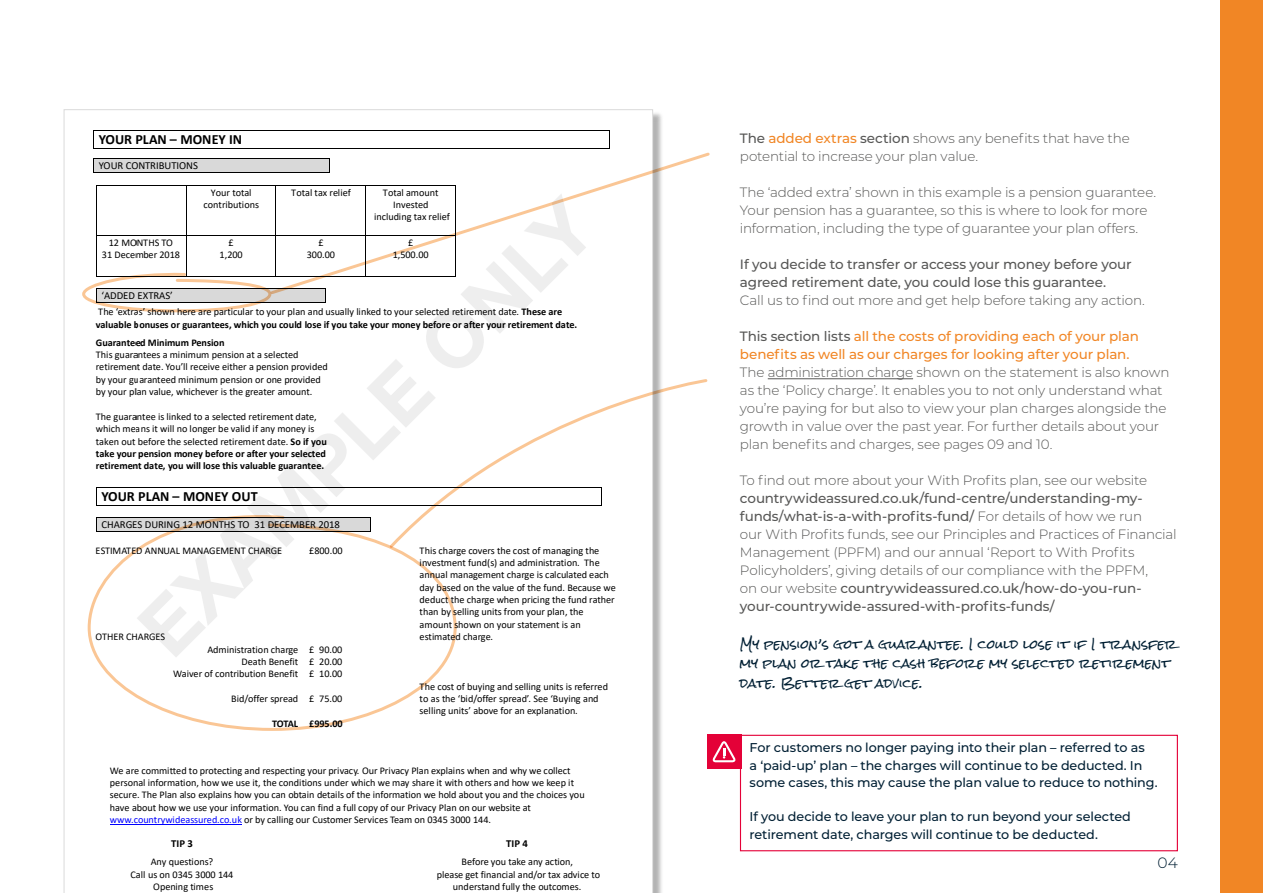
<style>
.page{position:relative;width:1263px;height:893px;background:#fff}
.page>*{position:absolute;margin:0;border:0;box-sizing:border-box;transform-origin:0 0}
.t1{font:300 15px "Montserrat";color:#001f33}
.t2{font:700 14.1px "Calibri";color:#000}
.t3{font:300 13.5px/18px "Montserrat";letter-spacing:-.01em;color:#575756}
.t4{font:500 13.5px/18px "Montserrat";letter-spacing:-.01em;color:#f18625}
.t5{font:500 13.5px/18px "Montserrat";letter-spacing:-.01em;color:#575756}
.t6{font:500 12.75px/17.2px "Montserrat";letter-spacing:-.01em;color:#001f33}
.t7{font:12px/19.5px "Rock Salt";letter-spacing:.02em;color:#001f33}
.t8{font:10.65px "Calibri";letter-spacing:-.005em;color:#000}
.t9{font:700 10.65px "Calibri";letter-spacing:.005em;color:#000}
.t10{font:10.2px/12.3px "Calibri";color:#000;text-align:center}
.t11{font:700 10.2px/12.5px "Calibri";letter-spacing:-.005em;color:#000}
.s1{font-weight:400}
.s2{font-weight:700}
.s3{color:#00f}
.s4{font-weight:500}
.s5{font-weight:500;color:#f18625}
.s6{color:#575756}
</style>
<div class="page">
<svg style="left:64px;top:109px;width:589px;height:784px"></svg>
<svg style="left:137px;top:193px;width:449px;height:465px"></svg>
<hr style="left:768px;top:378px;width:145px;height:1px;background:#575756">
<div style="left:1220px;top:0;width:43px;height:893px;background:#f18625"></div>
<div style="left:740px;top:735px;width:438px;height:116px;border:1px solid #e40138"></div>
<svg style="left:86px;top:508px;width:372px;height:224px"></svg>
<svg style="left:268px;top:150px;width:442px;height:146px"></svg>
<svg style="left:81px;top:272px;width:196px;height:42px"></svg>
<svg style="left:387px;top:378px;width:321px;height:173px"></svg>
<div style="left:707px;top:735px;width:34px;height:34px;background:#e40138"></div>
<svg style="left:712px;top:741px;width:24px;height:21px"></svg>
<h2 class="t2" style="left:99px;top:130px;width:145px">YOUR PLAN – MONEY IN</h2>
<p class="t8" style="left:99px;top:158px;width:101px">YOUR CONTRIBUTIONS</p>
<p class="t10" style="left:204px;top:186px;width:57px">Your total contributions</p>
<p class="t10" style="left:291px;top:186px;width:61px">Total tax relief</p>
<p class="t10" style="left:374px;top:186px;width:77px">Total amount<br>Invested<br>including tax relief</p>
<p class="t10" style="left:102px;top:236px;width:80px">12 MONTHS TO<br>31 December 2018</p>
<p class="t10" style="left:220px;top:236px;width:25px">£<br>1,200</p>
<p class="t10" style="left:307px;top:236px;width:30px">£<br>300.00</p>
<p class="t10" style="left:393px;top:236px;width:38px">£<br>1,500.00</p>
<p class="t8" style="left:101px;top:288px;width:73px">‘ADDED EXTRAS’</p>
<p class="t11" style="left:96px;top:305px;width:483px"><span class="s1">The ‘extras’ shown here are particular to your plan and usually linked to your selected retirement date.</span> These are valuable bonuses or guarantees, which you could lose if you take your money before or after your retirement date.</p>
<p class="t11" style="left:96px;top:336px;width:130px">Guaranteed Minimum Pension</p>
<p class="t10" style="left:96px;top:348px;width:233px;text-align:left">This guarantees a minimum pension at a selected retirement date. You’ll receive either a pension provided by your guaranteed minimum pension or one provided by your plan value, whichever is the greater amount.</p>
<p class="t10" style="left:96px;top:410px;width:233px;text-align:left">The guarantee is linked to a selected retirement date, which means it will no longer be valid if any money is taken out before the selected retirement date. <span class="s2">So if you take your pension money before or after your selected retirement date, you will lose this valuable guarantee.</span></p>
<h2 class="t2" style="left:101px;top:486px;width:158px">YOUR PLAN – MONEY OUT</h2>
<p class="t8" style="left:101px;top:517px;width:240px">CHARGES DURING 12 MONTHS TO 31 DECEMBER 2018</p>
<p class="t10" style="left:96px;top:544px;width:188px">ESTIMATED ANNUAL MANAGEMENT CHARGE</p>
<p class="t10" style="left:420px;top:544px;width:198px;text-align:left">This charge covers the cost of managing the investment fund(s) and administration. The annual management charge is calculated each day based on the value of the fund. Because we deduct the charge when pricing the fund rather than by selling units from your plan, the amount shown on your statement is an estimated charge.</p>
<p class="t10" style="left:309px;top:544px;width:35px">£800.00</p>
<p class="t10" style="left:96px;top:630px;width:71px">OTHER CHARGES</p>
<p class="t10" style="left:173px;top:643px;width:127px;text-align:right">Administration charge<br>Death Benefit<br>Waiver of contribution Benefit</p>
<p class="t10" style="left:231px;top:692px;width:69px">Bid/offer spread</p>
<p class="t11" style="left:272px;top:717px;width:28px">TOTAL</p>
<p class="t10" style="left:309px;top:643px;width:35px;text-align:justify">£ 90.00 £ 20.00 £ 10.00</p>
<p class="t10" style="left:309px;top:692px;width:35px">£ 75.00</p>
<p class="t11" style="left:309px;top:717px;width:35px">£995.00</p>
<p class="t10" style="left:420px;top:680px;width:190px;text-align:left">The cost of buying and selling units is referred to as the ‘bid/offer spread’. See ‘Buying and selling units’ above for an explanation.</p>
<p class="t10" style="left:110px;top:764px;width:476px;text-align:left">We are committed to protecting and respecting your privacy. Our Privacy Plan explains when and why we collect personal information, how we use it, the conditions under which we may share it with others and how we keep it secure. The Plan also explains how you can obtain details of the information we hold about you and the choices you have about how we use your information. You can find a full copy of our Privacy Plan on our website at <span class="s3">www.countrywideassured.co.uk</span> or by calling our Customer Services Team on 0345 3000 144.</p>
<p class="t9" style="left:171px;top:836px;width:23px">TIP 3</p>
<p class="t9" style="left:506px;top:836px;width:23px">TIP 4</p>
<p class="t10" style="left:131px;top:855px;width:104px">Any questions?<br>Call us on 0345 3000 144<br>Opening times</p>
<p class="t10" style="left:437px;top:855px;width:165px">Before you take any action,<br>please get financial and/or tax advice to understand fully the outcomes.</p>
<h3 class="t3" style="left:740px;top:129px;width:391px"><span class="s4">The</span> <span class="s5">added extras</span> <span class="s4">section</span> shows any benefits that have the potential to increase your plan value.</h3>
<h3 class="t3" style="left:740px;top:183px;width:418px">The ‘added extra’ shown in this example is a pension guarantee.<br>Your pension has a guarantee, so this is where to look for more information, including the type of guarantee your plan offers.</h3>
<h3 class="t5" style="left:740px;top:255px;width:393px">If you decide to transfer or access your money before your agreed retirement date, you could lose this guarantee.</h3>
<h3 class="t3" style="left:740px;top:291px;width:406px">Call us to find out more and get help before taking any action.</h3>
<h3 class="t4" style="left:740px;top:327px;width:400px"><span class="s6">This section lists</span> all the costs of providing each of your plan benefits as well as our charges for looking after your plan.</h3>
<p class="t3" style="left:740px;top:363px;width:431px">The administration charge shown on the statement is also known as the ‘Policy charge’. It enables you to not only understand what you’re paying for but also to view your plan charges alongside the growth in value over the past year. For further details about your plan benefits and charges, see pages 09 and 10.</p>
<h3 class="t3" style="left:740px;top:471px;width:409px">To find out more about your With Profits plan, see our website</h3>
<p class="t3" style="left:740px;top:489px;width:438px"><span class="s4">countrywideassured.co.uk/fund-centre/understanding-my&shy;funds/what-is-a-with-profits-fund/</span> For details of how we run<br>our With Profits funds, see our Principles and Practices of Financial Management (PPFM) and our annual ‘Report to With Profits Policyholders’, giving details of our compliance with the PPFM,<br>on our website <span class="s4">countrywideassured.co.uk/how-do-you-run&shy;your-countrywide-assured-with-profits-funds/</span></p>
<p class="t7" style="left:740px;top:635px;width:438px">My pension’s got a guar antee. I could lose it if I tr ansfer my plan or take the cash befor e my selected r etir ement date. Better g et advice.</p>
<p class="t6" style="left:749px;top:739px;width:410px">For customers no longer paying into their plan – referred to as<br>a ‘paid-up’ plan – the charges will continue to be deducted. In some cases, this may cause the plan value to reduce to nothing.</p>
<p class="t6" style="left:749px;top:808px;width:383px">If you decide to leave your plan to run beyond your selected retirement date, charges will continue to be deducted.</p>
<h1 class="t1" style="left:1157px;top:853px;width:22px">04</h1>
</div>
